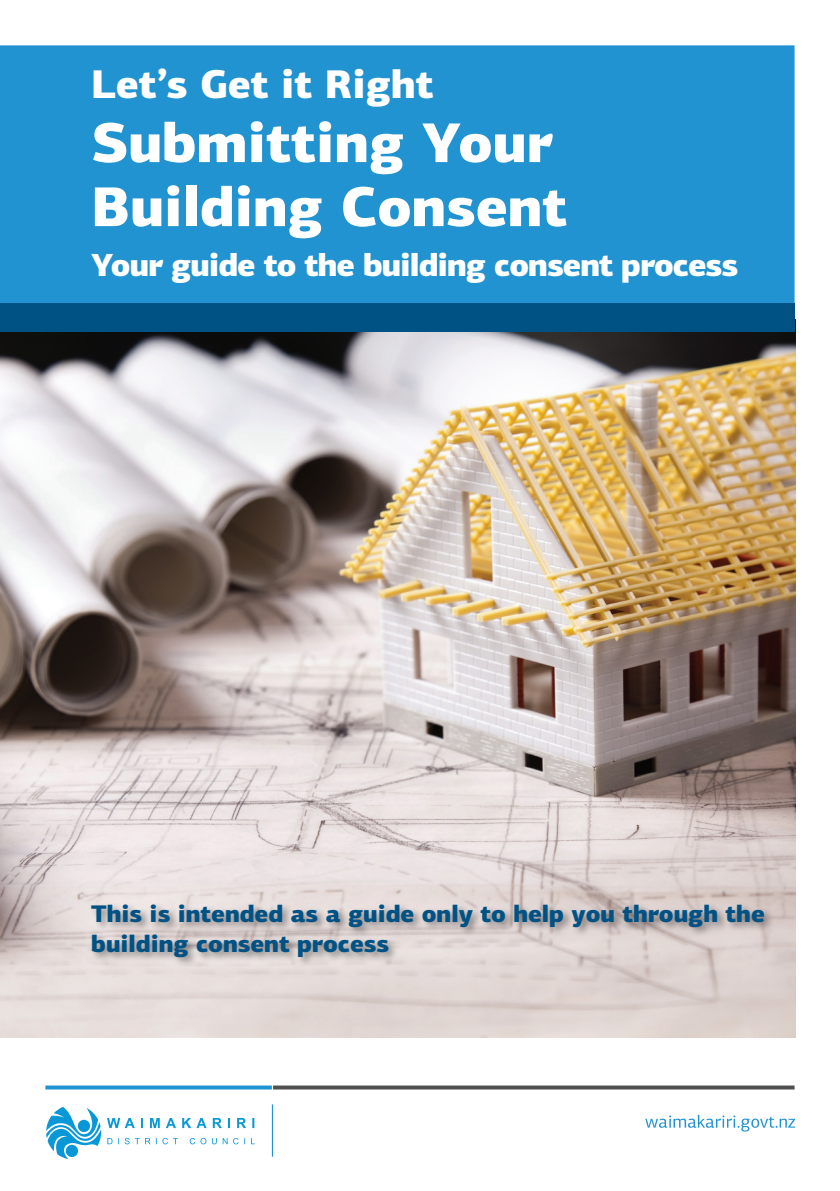
<style>
.page{position:relative;width:840px;height:1191px;background:#fff}
.page>*{position:absolute;margin:0;border:0;box-sizing:border-box;transform-origin:0 0}
.Main_Heading{font:900 56px/64px "PF Centro Sans Pro";color:#fff}
.Main_Heading-2{font:900 40px "PF Centro Sans Pro";color:#fff}
.Main_Heading-3{font:900 32px "PF Centro Sans Pro";letter-spacing:-.03em;color:#fff}
.Quotes_for_Cover_Pho{font:900 24px/30px "PF Centro Sans Pro";color:#005285}
</style>
<div class="page">
<svg style="left:46px;top:1107px;width:209px;height:52px"></svg>
<hr style="left:272px;top:1104px;width:1px;height:52px;background:#2193d1">
<svg style="left:645px;top:1114px;width:149px;height:17px"></svg>
<svg style="left:273px;top:1085px;width:521px;height:4px;background:#666868"></svg>
<svg style="left:45px;top:1085px;width:227px;height:4px"></svg>
<div style="left:0;top:45px;width:794px;height:258px;background:#2193d1"></div>
<img style="left:1px;top:332px;width:793px;height:705px">
<div style="left:0;top:303px;width:794px;height:29px;background:#005285"></div>
<div style="left:89px;top:902px;width:685px;height:65px;background:#231f20;opacity:.46"></div>
<p class="Main_Heading-2" style="left:91px;top:58px;width:343px">Let’s Get it Right</p>
<p class="Main_Heading" style="left:91px;top:111px;width:477px">Submitting Your<br>Building Consent</p>
<p class="Main_Heading-3" style="left:91px;top:244px;width:648px">Your guide to the building consent process</p>
<p class="Quotes_for_Cover_Pho" style="left:91px;top:898px;width:674px">This is intended as a guide only to help you through the building consent process</p>
</div>
